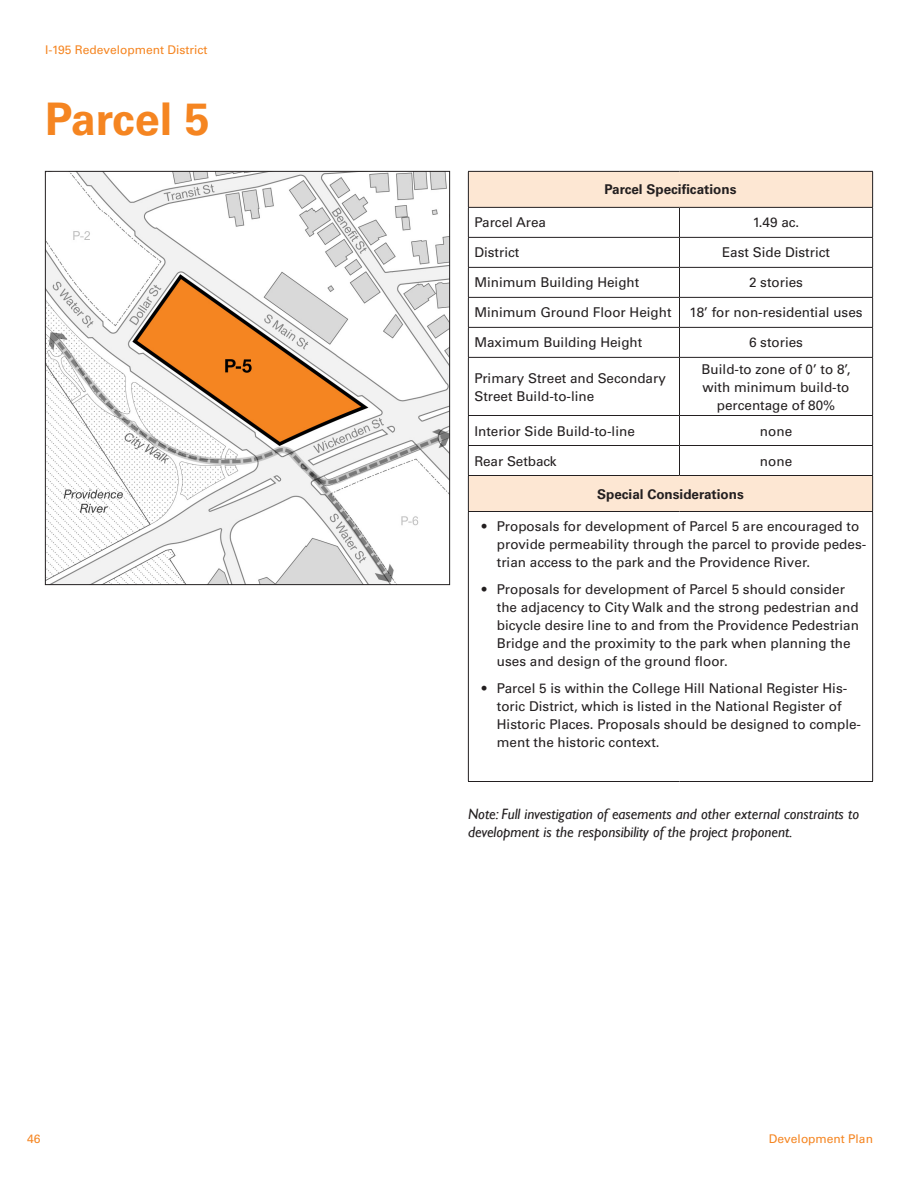
<style>
.page{position:relative;width:918px;height:1188px;background:#fff}
.page>*{position:absolute;margin:0;border:0;box-sizing:border-box;transform-origin:0 0}
.Heading{font:700 45px "Univers";color:#f58521}
.Body{font:italic 15px/18px "Gill Sans";color:#231f20}
.Body-2{font:13.5px/18px "Univers";color:#231f20}
.Body-3{font:700 13.5px "Univers";color:#231f20}
.t1{font:12px "Univers LT Std";color:#f58521}
</style>
<div class="page">
<img style="left:47px;top:173px;width:401px;height:410px">
<svg style="left:469px;top:172px;width:403px;height:339px"></svg>
<hr style="left:468px;top:171px;width:212px;height:1px;background:#231f20">
<hr style="left:468px;top:172px;width:1px;height:35px;background:#231f20">
<hr style="left:680px;top:171px;width:193px;height:1px;background:#231f20">
<hr style="left:872px;top:172px;width:1px;height:35px;background:#231f20">
<hr style="left:468px;top:207px;width:212px;height:1px;background:#231f20">
<hr style="left:680px;top:207px;width:193px;height:1px;background:#231f20">
<hr style="left:468px;top:237px;width:212px;height:1px;background:#231f20">
<hr style="left:680px;top:237px;width:193px;height:1px;background:#231f20">
<hr style="left:468px;top:267px;width:212px;height:1px;background:#231f20">
<hr style="left:680px;top:267px;width:193px;height:1px;background:#231f20">
<hr style="left:468px;top:297px;width:212px;height:1px;background:#231f20">
<hr style="left:680px;top:297px;width:193px;height:1px;background:#231f20">
<hr style="left:468px;top:327px;width:212px;height:1px;background:#231f20">
<svg style="left:468px;top:208px;width:1px;height:149px"></svg>
<hr style="left:680px;top:327px;width:193px;height:1px;background:#231f20">
<svg style="left:679px;top:208px;width:1px;height:149px"></svg>
<svg style="left:872px;top:208px;width:1px;height:149px"></svg>
<hr style="left:468px;top:357px;width:212px;height:1px;background:#231f20">
<hr style="left:468px;top:358px;width:1px;height:57px;background:#231f20">
<hr style="left:680px;top:357px;width:193px;height:1px;background:#231f20">
<hr style="left:679px;top:358px;width:1px;height:57px;background:#231f20">
<hr style="left:872px;top:358px;width:1px;height:57px;background:#231f20">
<hr style="left:468px;top:415px;width:212px;height:1px;background:#231f20">
<hr style="left:680px;top:415px;width:193px;height:1px;background:#231f20">
<hr style="left:468px;top:445px;width:212px;height:1px;background:#231f20">
<svg style="left:468px;top:416px;width:1px;height:59px"></svg>
<hr style="left:680px;top:445px;width:193px;height:1px;background:#231f20">
<svg style="left:679px;top:416px;width:1px;height:59px"></svg>
<svg style="left:872px;top:416px;width:1px;height:59px"></svg>
<hr style="left:468px;top:475px;width:212px;height:1px;background:#231f20">
<hr style="left:468px;top:476px;width:1px;height:35px;background:#231f20">
<hr style="left:680px;top:475px;width:193px;height:1px;background:#231f20">
<hr style="left:872px;top:476px;width:1px;height:35px;background:#231f20">
<hr style="left:468px;top:511px;width:212px;height:1px;background:#231f20">
<hr style="left:468px;top:512px;width:1px;height:269px;background:#231f20">
<hr style="left:680px;top:511px;width:193px;height:1px;background:#231f20">
<hr style="left:872px;top:512px;width:1px;height:269px;background:#231f20">
<hr style="left:468px;top:781px;width:212px;height:1px;background:#231f20">
<hr style="left:680px;top:781px;width:193px;height:1px;background:#231f20">
<p class="t1" style="left:45px;top:42px;width:164px">I-195 Redevelopment District</p>
<p class="Heading" style="left:45px;top:93px;width:166px">Parcel 5</p>
<p class="Body-3" style="left:605px;top:182px;width:133px">Parcel Specifications</p>
<p class="Body-2" style="left:474px;top:214px;width:73px">Parcel Area</p>
<p class="Body-2" style="left:753px;top:214px;width:48px">1.49 ac.</p>
<p class="Body-2" style="left:474px;top:244px;width:46px">District</p>
<p class="Body-2" style="left:722px;top:244px;width:110px">East Side District</p>
<p class="Body-2" style="left:474px;top:274px;width:166px">Minimum Building Height</p>
<p class="Body-2" style="left:749px;top:274px;width:56px">2 stories</p>
<p class="Body-2" style="left:474px;top:304px;width:199px">Minimum Ground Floor Height</p>
<p class="Body-2" style="left:690px;top:304px;width:175px">18’ for non-residential uses</p>
<p class="Body-2" style="left:474px;top:334px;width:170px">Maximum Building Height</p>
<p class="Body-2" style="left:749px;top:334px;width:56px">6 stories</p>
<p class="Body-2" style="left:474px;top:369px;width:193px">Primary Street and Secondary<br>Street Build-to-line</p>
<p class="Body-2" style="left:702px;top:360px;width:150px;text-align:center">Build-to zone of 0’ to 8’, with minimum build-to percentage of 80%</p>
<p class="Body-2" style="left:474px;top:422px;width:162px">Interior Side Build-to-line</p>
<p class="Body-2" style="left:760px;top:422px;width:34px">none</p>
<p class="Body-2" style="left:474px;top:452px;width:84px">Rear Setback</p>
<p class="Body-2" style="left:760px;top:452px;width:34px">none</p>
<p class="Body-3" style="left:597px;top:486px;width:148px">Special Considerations</p>
<p class="Body-2" style="left:497px;top:517px;width:371px;text-indent:-15px">• Proposals for development of Parcel 5 are encouraged to provide permeability through the parcel to provide pedes&shy;trian access to the park and the Providence River.</p>
<p class="Body-2" style="left:497px;top:580px;width:364px;text-indent:-15px">• Proposals for development of Parcel 5 should consider the adjacency to City Walk and the strong pedestrian and bicycle desire line to and from the Providence Pedestrian Bridge and the proximity to the park when planning the uses and design of the ground floor.</p>
<p class="Body-2" style="left:497px;top:679px;width:366px;text-indent:-15px">• Parcel 5 is within the College Hill National Register His&shy;toric District, which is listed in the National Register of Historic Places. Proposals should be designed to comple&shy;ment the historic context.</p>
<p class="Body" style="left:468px;top:805px;width:393px">Note: Full investigation of easements and other external constraints to development is the responsibility of the project proponent.</p>
<p class="t1" style="left:27px;top:1132px;width:15px">46</p>
<p class="t1" style="left:769px;top:1132px;width:106px">Development Plan</p>
</div>
